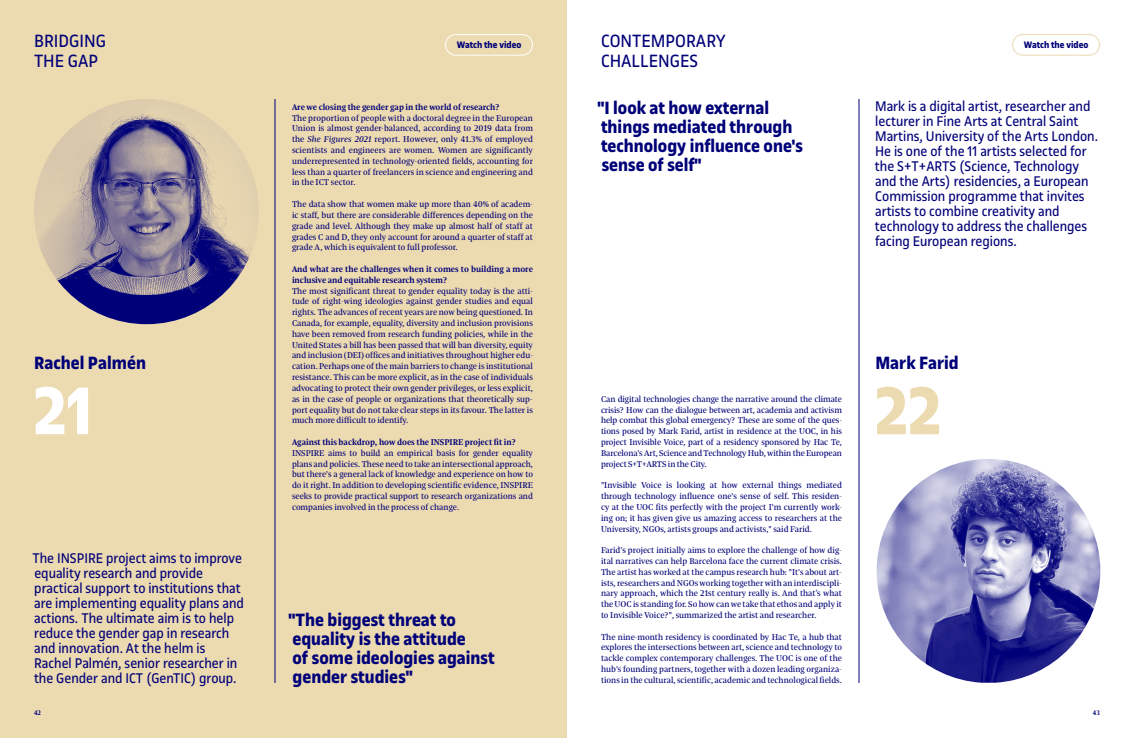
<style>
.page{position:relative;width:1134px;height:738px;background:#fff}
.page>*{position:absolute;margin:0;border:0;box-sizing:border-box;transform-origin:0 0}
.t1{font:700 72px "UOC Sans";color:#fff}
.t2{font:700 72px "UOC Sans";color:#ecdab1}
.t3{font:700 19px/19px "UOC Sans";color:#000078}
.t4{font:19px/19px "UOC Sans";color:#000078}
.t5{font:15px/15px "UOC Sans";color:#000078}
.t6{font:700 10px "UOC Sans";color:#000078}
.t7{font:9px/10.8px "UOC Serif";color:#000078;text-align:justify}
.t8{font:700 9px/10.8px "UOC Serif";color:#000078}
.t9{font:700 7px "UOC Serif";color:#000078}
.s1{font-style:italic}
</style>
<div class="page">
<div style="left:0;top:0;width:567px;height:737px;background:#ecdab1"></div>
<img style="left:34px;top:99px;width:225px;height:225px;border-radius:112px">
<img style="left:877px;top:458px;width:223px;height:224px;border-radius:110px">
<hr style="left:275px;top:99px;width:1px;height:583px;background:#000078">
<hr style="left:859px;top:99px;width:1px;height:583px;background:#000078">
<div style="left:445px;top:34px;width:88px;height:22px;border:1px solid #fff;border-radius:10px"></div>
<div style="left:1012px;top:34px;width:88px;height:22px;border:1px solid #ecdab1;border-radius:10px"></div>
<h2 class="t4" style="left:34px;top:32px;width:74px">BRIDGING<br>THE GAP</h2>
<h2 class="t3" style="left:34px;top:353px;width:113px">Rachel Palmén</h2>
<h1 class="t1" style="left:34px;top:369px;width:61px">21</h1>
<p class="t5" style="left:32px;top:550px;width:213px">The INSPIRE project aims to improve equality research and provide practical support to institutions that are implementing equality plans and actions. The ultimate aim is to help reduce the gender gap in research and innovation. At the helm is Rachel Palmén, senior researcher in the Gender and ICT (GenTIC) group.</p>
<h2 class="t4" style="left:601px;top:32px;width:126px">CONTEMPORARY<br>CHALLENGES</h2>
<p class="t6" style="left:457px;top:39px;width:66px">Watch the video</p>
<p class="t6" style="left:1024px;top:39px;width:66px">Watch the video</p>
<p class="t8" style="left:292px;top:101px;width:209px">Are we closing the gender gap in the world of research?</p>
<p class="t7" style="left:292px;top:112px;width:242px">The proportion of people with a doctoral degree in the European Union is almost gender-balanced, according to 2019 data from the <span class="s1">She Figures 2021</span> report. However, only 41.3% of employed scientists and engineers are women. Women are significantly underrepresented in technology-oriented fields, accounting for less than a quarter of freelancers in science and engineering and in the ICT sector.</p>
<p class="t7" style="left:292px;top:199px;width:242px">The data show that women make up more than 40% of academ&shy;ic staff, but there are considerable differences depending on the grade and level. Although they make up almost half of staff at grades C and D, they only account for around a quarter of staff at grade A, which is equivalent to full professor.</p>
<p class="t8" style="left:292px;top:263px;width:242px">And what are the challenges when it comes to building a more inclusive and equitable research system?</p>
<p class="t7" style="left:292px;top:285px;width:242px">The most significant threat to gender equality today is the atti&shy;tude of right-wing ideologies against gender studies and equal rights. The advances of recent years are now being questioned. In Canada, for example, equality, diversity and inclusion provisions have been removed from research funding policies, while in the United States a bill has been passed that will ban diversity, equity and inclusion (DEI) offices and initiatives throughout higher edu&shy;cation. Perhaps one of the main barriers to change is institutional resistance. This can be more explicit, as in the case of individuals advocating to protect their own gender privileges, or less explicit, as in the case of people or organizations that theoretically sup&shy;port equality but do not take clear steps in its favour. The latter is much more difficult to identify.</p>
<p class="t8" style="left:292px;top:436px;width:225px">Against this backdrop, how does the INSPIRE project fit in?</p>
<p class="t7" style="left:292px;top:447px;width:242px">INSPIRE aims to build an empirical basis for gender equality plans and policies. These need to take an intersectional approach, but there's a general lack of knowledge and experience on how to do it right. In addition to developing scientific evidence, INSPIRE seeks to provide practical support to research organizations and companies involved in the process of change.</p>
<h2 class="t3" style="left:288px;top:609px;width:208px">"The biggest threat to equality is the attitude<br>of some ideologies against gender studies"</h2>
<h2 class="t3" style="left:597px;top:98px;width:207px">"I look at how external things mediated through technology influence one's sense of self"</h2>
<p class="t5" style="left:875px;top:98px;width:225px">Mark is a digital artist, researcher and lecturer in Fine Arts at Central Saint Martins, University of the Arts London.<br>He is one of the 11 artists selected for the S+T+ARTS (Science, Technology and the Arts) residencies, a European Commission programme that invites artists to combine creativity and technology to address the challenges facing European regions.</p>
<p class="t7" style="left:601px;top:393px;width:242px">Can digital technologies change the narrative around the climate crisis? How can the dialogue between art, academia and activism help combat this global emergency? These are some of the ques&shy;tions posed by Mark Farid, artist in residence at the UOC, in his project Invisible Voice, part of a residency sponsored by Hac Te, Barcelona's Art, Science and Technology Hub, within the European project S+T+ARTS in the City.</p>
<p class="t7" style="left:601px;top:479px;width:242px">"Invisible Voice is looking at how external things mediated through technology influence one's sense of self. This residen&shy;cy at the UOC fits perfectly with the project I'm currently work&shy;ing on; it has given give us amazing access to researchers at the University, NGOs, artists groups and activists," said Farid.</p>
<p class="t7" style="left:601px;top:544px;width:242px">Farid's project initially aims to explore the challenge of how dig&shy;ital narratives can help Barcelona face the current climate crisis.<br>The artist has worked at the campus research hub: "It's about art&shy;ists, researchers and NGOs working together with an interdiscipli&shy;nary approach, which the 21st century really is. And that’s what the UOC is standing for. So how can we take that ethos and apply it to Invisible Voice?", summarized the artist and researcher.</p>
<p class="t7" style="left:601px;top:631px;width:242px">The nine-month residency is coordinated by Hac Te, a hub that explores the intersections between art, science and technology to tackle complex contemporary challenges. The UOC is one of the hub's founding partners, together with a dozen leading organiza&shy;tions in the cultural, scientific, academic and technological fields.</p>
<h2 class="t3" style="left:875px;top:353px;width:85px">Mark Farid</h2>
<h1 class="t2" style="left:875px;top:369px;width:68px">22</h1>
<p class="t9" style="left:34px;top:708px;width:9px">42</p>
<p class="t9" style="left:1093px;top:708px;width:9px">43</p>
</div>
